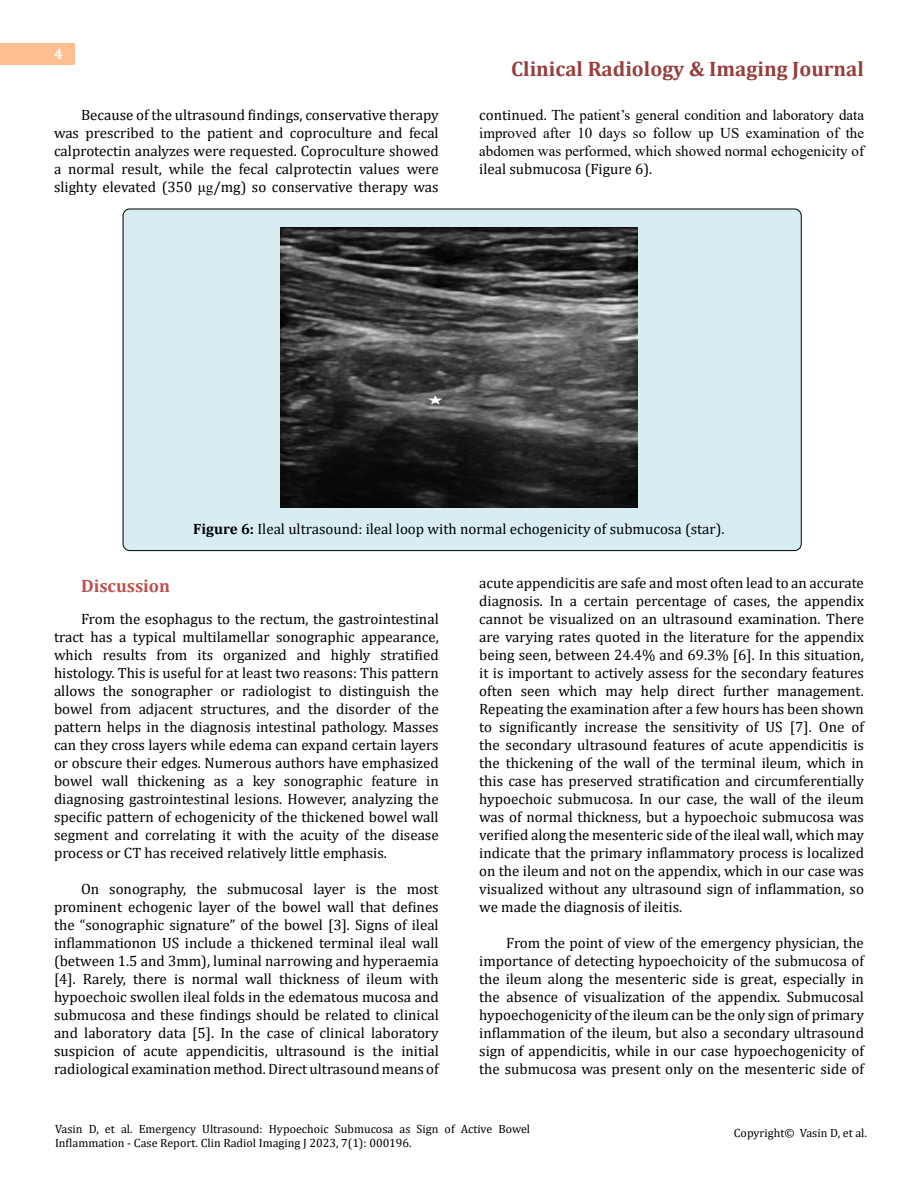
<style>
.page{position:relative;width:918px;height:1188px;background:#fff}
.page>*{position:absolute;margin:0;border:0;box-sizing:border-box;transform-origin:0 0}
.t1{font:700 21px "Cambria";color:#953f3c}
.t2{font:700 18px "Cambria";color:#c0504d}
.t3{font:15px/18px "Cambria";color:#000;text-align:justify}
.t4{font:15px/18px "Times New Roman";color:#000;text-align:justify}
.t5{font:700 15px "Cambria";color:#fff}
.t6{font:12px/14.4px "Cambria";color:#000}
.s1{font-family:"Times New Roman"}
.s2{font-family:"Cambria"}
.s3{font-weight:700}
</style>
<div class="page">
<div style="left:0;top:43px;width:75px;height:21px;background:#ffbf91"></div>
<div style="left:123px;top:209px;width:678px;height:342px;background:#d8edf2;border-radius:7px"></div>
<img style="left:280px;top:228px;width:358px;height:279px">
<p class="t5" style="left:54px;top:44px;width:10px">4</p>
<h1 class="t1" style="left:511px;top:54px;width:354px">Clinical Radiology &amp; Imaging Journal</h1>
<p class="t3" style="left:54px;top:105px;width:386px;text-indent:27px">Because of the ultrasound findings, conservative therapy was prescribed to the patient and coproculture and fecal calprotectin analyzes were requested. Coproculture showed a normal result, while the fecal calprotectin values were slighty elevated (350 <span class="s1">μg</span>/mg) so conservative therapy was</p>
<p class="t4" style="left:479px;top:105px;width:386px"><span class="s2">continued.</span> The patient’s general condition and laboratory data improved after 10 days so follow up US examination of the abdomen was performed, which showed normal echogenicity of</p>
<p class="t3" style="left:479px;top:159px;width:174px">ileal submucosa (Figure 6).</p>
<p class="t3" style="left:193px;top:519px;width:533px"><span class="s3">Figure 6:</span> Ileal ultrasound: ileal loop with normal echogenicity of submucosa (star).</p>
<p class="t2" style="left:81px;top:573px;width:91px">Discussion</p>
<p class="t3" style="left:54px;top:609px;width:386px;text-indent:27px">From the esophagus to the rectum, the gastrointestinal tract has a typical multilamellar sonographic appearance, which results from its organized and highly stratified histology. This is useful for at least two reasons: This pattern allows the sonographer or radiologist to distinguish the bowel from adjacent structures, and the disorder of the pattern helps in the diagnosis intestinal pathology. Masses can they cross layers while edema can expand certain layers or obscure their edges. Numerous authors have emphasized bowel wall thickening as a key sonographic feature in diagnosing gastrointestinal lesions. However, analyzing the specific pattern of echogenicity of the thickened bowel wall segment and correlating it with the acuity of the disease process or CT has received relatively little emphasis.</p>
<p class="t3" style="left:54px;top:879px;width:386px;text-indent:27px">On sonography, the submucosal layer is the most prominent echogenic layer of the bowel wall that defines the “sonographic signature” of the bowel [3]. Signs of ileal inflammationon US include a thickened terminal ileal wall (between 1.5 and 3mm), luminal narrowing and hyperaemia [4]. Rarely, there is normal wall thickness of ileum with hypoechoic swollen ileal folds in the edematous mucosa and submucosa and these findings should be related to clinical and laboratory data [5]. In the case of clinical laboratory suspicion of acute appendicitis, ultrasound is the initial radiological examination method. Direct ultrasound means of</p>
<p class="t3" style="left:479px;top:573px;width:386px">acute appendicitis are safe and most often lead to an accurate diagnosis. In a certain percentage of cases, the appendix cannot be visualized on an ultrasound examination. There are varying rates quoted in the literature for the appendix being seen, between 24.4% and 69.3% [6]. In this situation, it is important to actively assess for the secondary features often seen which may help direct further management.<br>Repeating the examination after a few hours has been shown to significantly increase the sensitivity of US [7]. One of the secondary ultrasound features of acute appendicitis is the thickening of the wall of the terminal ileum, which in this case has preserved stratification and circumferentially hypoechoic submucosa. In our case, the wall of the ileum was of normal thickness, but a hypoechoic submucosa was verified along the mesenteric side of the ileal wall, which may indicate that the primary inflammatory process is localized on the ileum and not on the appendix, which in our case was visualized without any ultrasound sign of inflammation, so we made the diagnosis of ileitis.</p>
<p class="t3" style="left:479px;top:933px;width:386px;text-indent:27px">From the point of view of the emergency physician, the importance of detecting hypoechoicity of the submucosa of the ileum along the mesenteric side is great, especially in the absence of visualization of the appendix. Submucosal hypoechogenicity of the ileum can be the only sign of primary inflammation of the ileum, but also a secondary ultrasound sign of appendicitis, while in our case hypoechogenicity of the submucosa was present only on the mesenteric side of</p>
<p class="t6" style="left:55px;top:1122px;width:477px">Vasin D, et al. Emergency Ultrasound: Hypoechoic Submucosa as Sign of Active Bowel<br>Inflammation - Case Report. Clin Radiol Imaging J 2023, 7(1): 000196.</p>
<p class="t6" style="left:734px;top:1126px;width:135px">Copyright© Vasin D, et al.</p>
</div>
